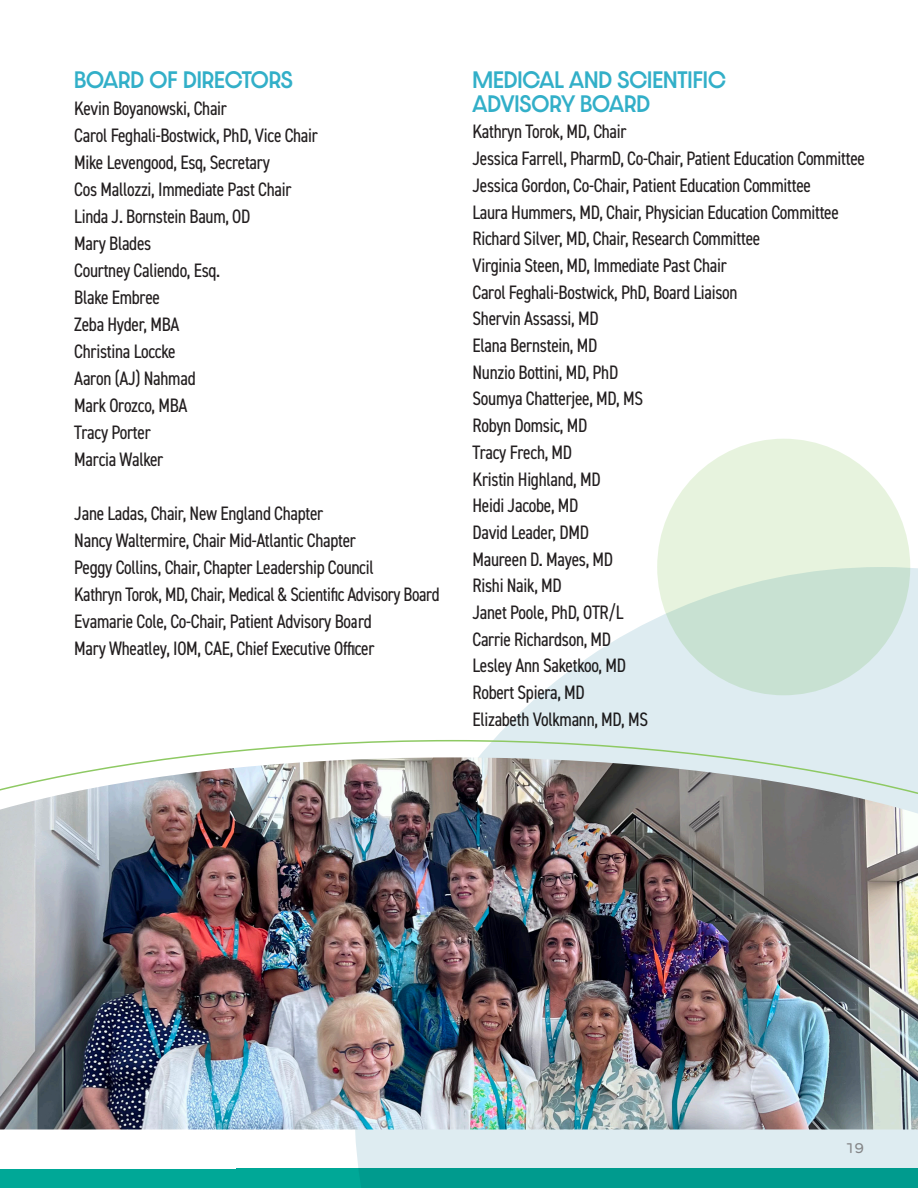
<style>
.page{position:relative;width:918px;height:1188px;background:#fff}
.page>*{position:absolute;margin:0;border:0;box-sizing:border-box;transform-origin:0 0}
.staff_subhead{font:500 20.25px/24px "Dazzle Unicase";color:#32afc8}
.Subhead{font:500 20.25px "Dazzle Unicase";color:#32afc8}
.staff_bod{font:condensed 19.5px "DIN2014";letter-spacing:-.015em;color:#231f20}
.staff_bod-2{font:condensed 19.5px "DIN2014";letter-spacing:-.015em;color:#231f20;scale:.95 1}
.t1{font:600 15px "Como";color:#999190}
</style>
<div class="page">
<div style="left:0;top:1168px;width:918px;height:20px;background:#00a897"></div>
<svg style="left:355px;top:568px;width:563px;height:620px;fill:#deecf1"></svg>
<svg style="left:657px;top:439px;width:253px;height:256px;background:#d9ebd8"></svg>
<img style="left:0;top:795px;width:918px;height:335px">
<svg style="left:0;top:739px;width:918px;height:56px"></svg>
<p class="Subhead" style="left:74px;top:64px;width:220px">BOARD OF DIRECTORS</p>
<p class="staff_bod" style="left:74px;top:95px;width:154px">Kevin Boyanowski, Chair</p>
<p class="staff_bod" style="left:74px;top:122px;width:245px">Carol Feghali-Bostwick, PhD, Vice Chair</p>
<p class="staff_bod" style="left:74px;top:149px;width:197px">Mike Levengood, Esq, Secretary</p>
<p class="staff_bod" style="left:74px;top:176px;width:219px">Cos Mallozzi, Immediate Past Chair</p>
<p class="staff_bod" style="left:74px;top:203px;width:178px">Linda J. Bornstein Baum, OD</p>
<p class="staff_bod" style="left:74px;top:230px;width:79px">Mary Blades</p>
<p class="staff_bod" style="left:74px;top:257px;width:148px">Courtney Caliendo, Esq.</p>
<p class="staff_bod" style="left:74px;top:284px;width:87px">Blake Embree</p>
<p class="staff_bod" style="left:74px;top:311px;width:107px">Zeba Hyder, MBA</p>
<p class="staff_bod" style="left:74px;top:338px;width:103px">Christina Loccke</p>
<p class="staff_bod" style="left:74px;top:365px;width:123px">Aaron (AJ) Nahmad</p>
<p class="staff_bod" style="left:74px;top:392px;width:115px">Mark Orozco, MBA</p>
<p class="staff_bod" style="left:74px;top:419px;width:78px">Tracy Porter</p>
<p class="staff_bod" style="left:74px;top:446px;width:91px">Marcia Walker</p>
<p class="staff_bod" style="left:74px;top:500px;width:251px">Jane Ladas, Chair, New England Chapter</p>
<p class="staff_bod" style="left:74px;top:527px;width:283px">Nancy Waltermire, Chair Mid-Atlantic Chapter</p>
<p class="staff_bod" style="left:74px;top:554px;width:301px">Peggy Collins, Chair, Chapter Leadership Council</p>
<p class="staff_bod-2" style="left:74px;top:581px;width:386px">Kathryn Torok, MD, Chair, Medical &amp; Scientific Advisory Board</p>
<p class="staff_bod" style="left:74px;top:608px;width:299px">Evamarie Cole, Co-Chair, Patient Advisory Board</p>
<p class="staff_bod" style="left:74px;top:635px;width:302px">Mary Wheatley, IOM, CAE, Chief Executive Officer</p>
<p class="staff_subhead" style="left:472px;top:67px;width:255px">MEDICAL AND SCIENTIFIC<br>ADVISORY BOARD</p>
<p class="staff_bod" style="left:472px;top:119px;width:156px">Kathryn Torok, MD, Chair</p>
<p class="staff_bod" style="left:472px;top:145px;width:394px">Jessica Farrell, PharmD, Co-Chair, Patient Education Committee</p>
<p class="staff_bod" style="left:472px;top:172px;width:340px">Jessica Gordon, Co-Chair, Patient Education Committee</p>
<p class="staff_bod" style="left:472px;top:199px;width:368px">Laura Hummers, MD, Chair, Physician Education Committee</p>
<p class="staff_bod" style="left:472px;top:226px;width:289px">Richard Silver, MD, Chair, Research Committee</p>
<p class="staff_bod" style="left:472px;top:252px;width:256px">Virginia Steen, MD, Immediate Past Chair</p>
<p class="staff_bod" style="left:472px;top:279px;width:267px">Carol Feghali-Bostwick, PhD, Board Liaison</p>
<p class="staff_bod" style="left:472px;top:306px;width:128px">Shervin Assassi, MD</p>
<p class="staff_bod" style="left:472px;top:332px;width:126px">Elana Bernstein, MD</p>
<p class="staff_bod" style="left:472px;top:359px;width:147px">Nunzio Bottini, MD, PhD</p>
<p class="staff_bod" style="left:472px;top:386px;width:172px">Soumya Chatterjee, MD, MS</p>
<p class="staff_bod" style="left:472px;top:412px;width:116px">Robyn Domsic, MD</p>
<p class="staff_bod" style="left:472px;top:439px;width:101px">Tracy Frech, MD</p>
<p class="staff_bod" style="left:472px;top:466px;width:130px">Kristin Highland, MD</p>
<p class="staff_bod" style="left:472px;top:493px;width:107px">Heidi Jacobe, MD</p>
<p class="staff_bod" style="left:472px;top:519px;width:118px">David Leader, DMD</p>
<p class="staff_bod" style="left:472px;top:546px;width:142px">Maureen D. Mayes, MD</p>
<p class="staff_bod" style="left:472px;top:573px;width:91px">Rishi Naik, MD</p>
<p class="staff_bod" style="left:472px;top:599px;width:152px">Janet Poole, PhD, OTR/L</p>
<p class="staff_bod" style="left:472px;top:626px;width:140px">Carrie Richardson, MD</p>
<p class="staff_bod" style="left:472px;top:653px;width:155px">Lesley Ann Saketkoo, MD</p>
<p class="staff_bod" style="left:472px;top:679px;width:114px">Robert Spiera, MD</p>
<p class="staff_bod" style="left:472px;top:706px;width:177px">Elizabeth Volkmann, MD, MS</p>
<p class="t1" style="left:845px;top:1138px;width:21px">19</p>
</div>
